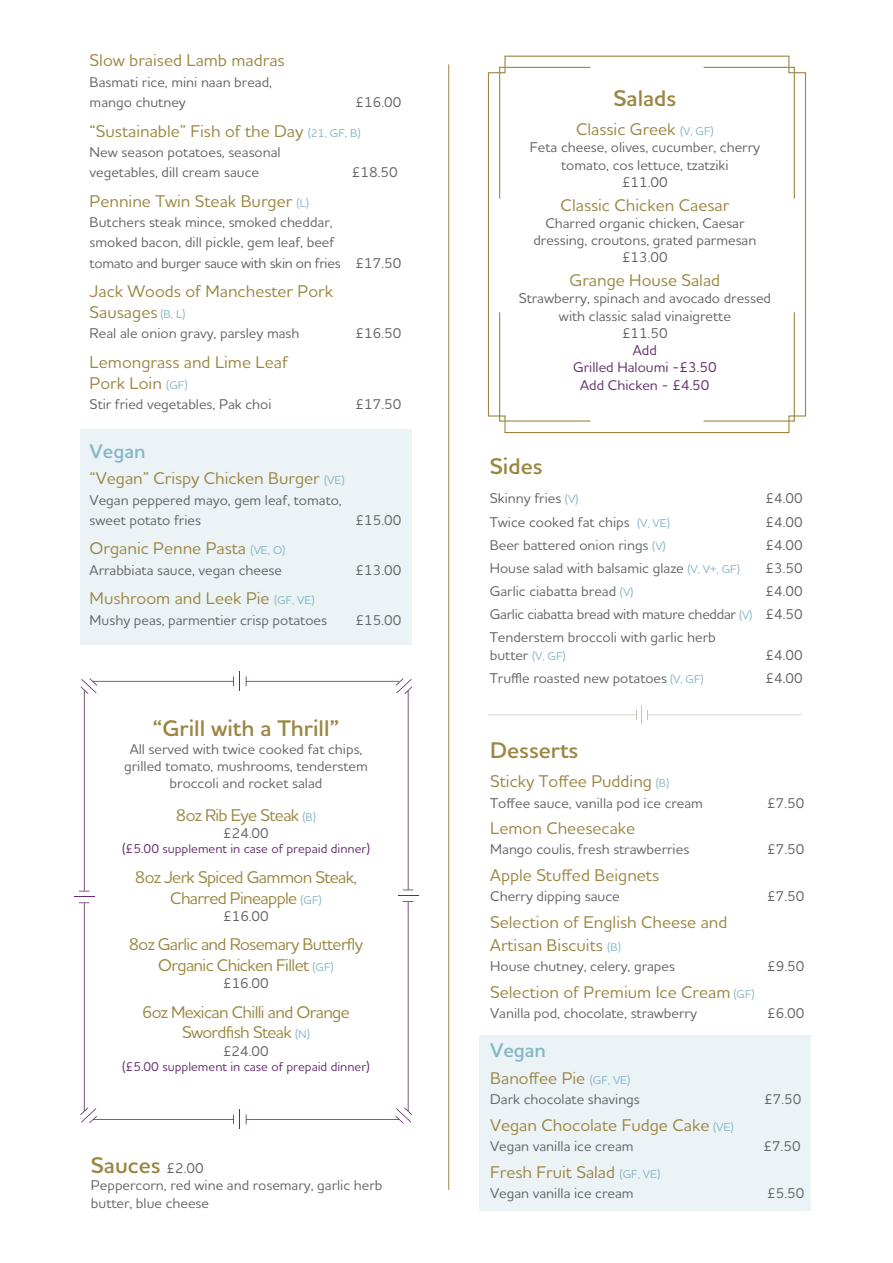
<style>
.page{position:relative;width:893px;height:1263px;background:#fff}
.page>*{position:absolute;margin:0;border:0;box-sizing:border-box;transform-origin:0 0}
.t1{font:600 23.1px "Houschka Alt Pro";color:#9b8642}
.t2{font:600 20.1px "Houschka Alt Pro";color:#85b7c6}
.t3{font:500 17.25px/20.9px "Houschka Alt Pro";color:#9b8642}
.t4{font:500 17.25px/20.7px "Houschka Alt Pro";letter-spacing:-.035em;color:#9b8642;text-align:center}
.t5{font:500 14.4px/17.2px "Houschka Alt Pro";color:#636466}
.t6{font:500 14.4px/17.2px "Houschka Alt Pro";color:#632c6b;text-align:center}
.t7{font:500 12.9px "Houschka Alt Pro";color:#632c6b}
.s1{font-size:11.55px;color:#85b7c6}
.s2{font-weight:500;font-size:14.4px;color:#636466}
</style>
<div class="page">
<div style="left:480px;top:1035px;width:331px;height:175px;background:#ebf3f6"></div>
<svg style="left:487px;top:55px;width:320px;height:379px"></svg>
<hr style="left:499px;top:67px;width:91px;height:1px;background:#9b8642">
<hr style="left:499px;top:67px;width:1px;height:132px;background:#9b8642">
<hr style="left:703px;top:67px;width:92px;height:1px;background:#9b8642">
<hr style="left:794px;top:67px;width:1px;height:132px;background:#9b8642">
<hr style="left:499px;top:420px;width:91px;height:2px;background:#9b8642">
<hr style="left:499px;top:312px;width:1px;height:109px;background:#9b8642">
<hr style="left:703px;top:420px;width:92px;height:2px;background:#9b8642">
<hr style="left:794px;top:312px;width:1px;height:109px;background:#9b8642">
<svg style="left:74px;top:671px;width:166px;height:458px"></svg>
<svg style="left:246px;top:676px;width:173px;height:448px"></svg>
<hr style="left:448px;top:64px;width:1px;height:1126px;background:#9b8642">
<div style="left:80px;top:429px;width:331px;height:215px;background:#ebf3f6"></div>
<svg style="left:488px;top:705px;width:314px;height:19px"></svg>
<p class="t3" style="left:90px;top:50px;width:196px">Slow braised Lamb madras</p>
<p class="t5" style="left:90px;top:71px;width:184px;line-height:20.2px">Basmati rice, mini naan bread, mango chutney</p>
<p class="t5" style="left:355px;top:93px;width:47px">£16.00</p>
<p class="t3" style="left:90px;top:120px;width:272px">“Sustainable” Fish of the Day <span class="s1">(21, GF, B)</span></p>
<p class="t5" style="left:90px;top:142px;width:193px;line-height:20.2px">New season potatoes, seasonal vegetables, dill cream sauce</p>
<p class="t5" style="left:352px;top:163px;width:47px">£18.50</p>
<p class="t3" style="left:90px;top:190px;width:221px">Pennine Twin Steak Burger <span class="s1">(L)</span></p>
<p class="t5" style="left:90px;top:212px;width:313px;line-height:20.2px">Butchers steak mince, smoked cheddar,<br>smoked bacon, dill pickle, gem leaf, beef<br>tomato and burger sauce with skin on fries £17.50</p>
<p class="t3" style="left:90px;top:281px;width:245px">Jack Woods of Manchester Pork<br>Sausages <span class="s1">(B, L)</span></p>
<p class="t5" style="left:90px;top:325px;width:211px">Real ale onion gravy, parsley mash</p>
<p class="t5" style="left:355px;top:325px;width:47px">£16.50</p>
<p class="t3" style="left:90px;top:351px;width:200px">Lemongrass and Lime Leaf<br>Pork Loin <span class="s1">(GF)</span></p>
<p class="t5" style="left:90px;top:395px;width:183px">Stir fried vegetables, Pak choi</p>
<p class="t5" style="left:355px;top:395px;width:47px">£17.50</p>
<h2 class="t2" style="left:90px;top:438px;width:57px">Vegan</h2>
<p class="t3" style="left:90px;top:467px;width:256px">“Vegan” Crispy Chicken Burger <span class="s1">(VE)</span></p>
<p class="t5" style="left:90px;top:489px;width:254px;line-height:20.2px">Vegan peppered mayo, gem leaf, tomato, sweet potato fries</p>
<p class="t5" style="left:355px;top:511px;width:47px">£15.00</p>
<p class="t3" style="left:90px;top:538px;width:197px">Organic Penne Pasta <span class="s1">(VE, O)</span></p>
<p class="t5" style="left:90px;top:561px;width:194px">Arrabbiata sauce, vegan cheese</p>
<p class="t5" style="left:355px;top:561px;width:47px">£13.00</p>
<p class="t3" style="left:90px;top:588px;width:226px">Mushroom and Leek Pie <span class="s1">(GF, VE)</span></p>
<p class="t5" style="left:90px;top:611px;width:239px">Mushy peas, parmentier crisp potatoes</p>
<p class="t5" style="left:355px;top:611px;width:47px">£15.00</p>
<h1 class="t1" style="left:152px;top:714px;width:189px">“Grill with a Thrill”</h1>
<p class="t5" style="left:124px;top:740px;width:245px;text-align:center">All served with twice cooked fat chips, grilled tomato, mushrooms, tenderstem broccoli and rocket salad</p>
<p class="t4" style="left:176px;top:804px;width:142px">8oz Rib Eye Steak <span class="s1">(B)</span></p>
<p class="t5" style="left:223px;top:824px;width:47px">£24.00</p>
<p class="t7" style="left:122px;top:841px;width:249px">(£5.00 supplement in case of prepaid dinner)</p>
<p class="t4" style="left:135px;top:866px;width:224px">8oz Jerk Spiced Gammon Steak,<br>Charred Pineapple <span class="s1">(GF)</span></p>
<p class="t5" style="left:223px;top:907px;width:47px">£16.00</p>
<p class="t4" style="left:129px;top:933px;width:236px">8oz Garlic and Rosemary Butterfly<br>Organic Chicken Fillet <span class="s1">(GF)</span></p>
<p class="t5" style="left:223px;top:974px;width:47px">£16.00</p>
<p class="t4" style="left:142px;top:1001px;width:209px">6oz Mexican Chilli and Orange<br>Swordfish Steak <span class="s1">(N)</span></p>
<p class="t5" style="left:223px;top:1042px;width:47px">£24.00</p>
<p class="t7" style="left:122px;top:1058px;width:249px">(£5.00 supplement in case of prepaid dinner)</p>
<h1 class="t1" style="left:91px;top:1150px;width:114px">Sauces <span class="s2">£2.00</span></h1>
<p class="t5" style="left:91px;top:1176px;width:293px">Peppercorn, red wine and rosemary, garlic herb butter, blue cheese</p>
<h1 class="t1" style="left:614px;top:83px;width:64px">Salads</h1>
<p class="t3" style="left:576px;top:118px;width:139px">Classic Greek <span class="s1">(V, GF)</span></p>
<p class="t5" style="left:530px;top:138px;width:232px;text-align:center">Feta cheese, olives, cucumber, cherry tomato, cos lettuce, tzatziki<br>£11.00</p>
<p class="t3" style="left:561px;top:194px;width:170px">Classic Chicken Caesar</p>
<p class="t5" style="left:533px;top:214px;width:224px;text-align:center">Charred organic chicken, Caesar dressing, croutons, grated parmesan £13.00</p>
<p class="t3" style="left:570px;top:269px;width:152px">Grange House Salad</p>
<p class="t5" style="left:519px;top:289px;width:254px;text-align:center">Strawberry, spinach and avocado dressed with classic salad vinaigrette<br>£11.50</p>
<p class="t6" style="left:573px;top:341px;width:145px">Add<br>Grilled Haloumi -£3.50<br>Add Chicken - £4.50</p>
<h1 class="t1" style="left:490px;top:451px;width:54px">Sides</h1>
<p class="t5" style="left:490px;top:489px;width:90px">Skinny fries <span class="s1">(V)</span></p>
<p class="t5" style="left:766px;top:489px;width:39px">£4.00</p>
<p class="t5" style="left:490px;top:513px;width:182px">Twice cooked fat chips <span class="s1">(V, VE)</span></p>
<p class="t5" style="left:766px;top:513px;width:39px">£4.00</p>
<p class="t5" style="left:490px;top:536px;width:177px">Beer battered onion rings <span class="s1">(V)</span></p>
<p class="t5" style="left:766px;top:536px;width:39px">£4.00</p>
<p class="t5" style="left:490px;top:559px;width:252px">House salad with balsamic glaze <span class="s1">(V, V+, GF)</span></p>
<p class="t5" style="left:766px;top:559px;width:39px">£3.50</p>
<p class="t5" style="left:490px;top:582px;width:145px">Garlic ciabatta bread <span class="s1">(V)</span></p>
<p class="t5" style="left:490px;top:579px;width:315px;line-height:23.1px;text-align:justify;text-indent:276px">£4.00<br>Garlic ciabatta bread with mature cheddar <span class="s1">(V)</span> £4.50<br>Tenderstem broccoli with garlic herb</p>
<p class="t5" style="left:490px;top:646px;width:77px">butter <span class="s1">(V, GF)</span></p>
<p class="t5" style="left:766px;top:646px;width:39px">£4.00</p>
<p class="t5" style="left:490px;top:669px;width:215px">Truffle roasted new potatoes <span class="s1">(V, GF)</span></p>
<p class="t5" style="left:766px;top:669px;width:39px">£4.00</p>
<h1 class="t1" style="left:490px;top:735px;width:90px">Desserts</h1>
<p class="t3" style="left:490px;top:771px;width:181px">Sticky Toffee Pudding <span class="s1">(B)</span></p>
<p class="t5" style="left:490px;top:794px;width:214px">Toffee sauce, vanilla pod ice cream</p>
<p class="t5" style="left:767px;top:794px;width:39px">£7.50</p>
<p class="t3" style="left:490px;top:817px;width:147px">Lemon Cheesecake</p>
<p class="t5" style="left:490px;top:840px;width:201px">Mango coulis, fresh strawberries</p>
<p class="t5" style="left:767px;top:840px;width:39px">£7.50</p>
<p class="t3" style="left:490px;top:864px;width:170px">Apple Stuffed Beignets</p>
<p class="t5" style="left:490px;top:887px;width:131px">Cherry dipping sauce</p>
<p class="t5" style="left:767px;top:887px;width:39px">£7.50</p>
<p class="t3" style="left:490px;top:910px;width:239px;line-height:23.5px">Selection of English Cheese and<br>Artisan Biscuits <span class="s1">(B)</span></p>
<p class="t5" style="left:490px;top:958px;width:186px">House chutney, celery, grapes</p>
<p class="t5" style="left:767px;top:958px;width:39px">£9.50</p>
<p class="t3" style="left:490px;top:981px;width:266px">Selection of Premium Ice Cream <span class="s1">(GF)</span></p>
<p class="t5" style="left:490px;top:1004px;width:208px">Vanilla pod, chocolate, strawberry</p>
<p class="t5" style="left:767px;top:1004px;width:39px">£6.00</p>
<h2 class="t2" style="left:490px;top:1037px;width:57px">Vegan</h2>
<p class="t3" style="left:490px;top:1067px;width:142px">Banoffee Pie <span class="s1">(GF, VE)</span></p>
<p class="t5" style="left:490px;top:1090px;width:151px">Dark chocolate shavings</p>
<p class="t5" style="left:764px;top:1090px;width:39px">£7.50</p>
<p class="t3" style="left:490px;top:1114px;width:245px">Vegan Chocolate Fudge Cake <span class="s1">(VE)</span></p>
<p class="t5" style="left:490px;top:1137px;width:145px">Vegan vanilla ice cream</p>
<p class="t5" style="left:763px;top:1137px;width:39px">£7.50</p>
<p class="t3" style="left:490px;top:1161px;width:171px">Fresh Fruit Salad <span class="s1">(GF, VE)</span></p>
<p class="t5" style="left:490px;top:1184px;width:145px">Vegan vanilla ice cream</p>
<p class="t5" style="left:767px;top:1184px;width:39px">£5.50</p>
</div>
